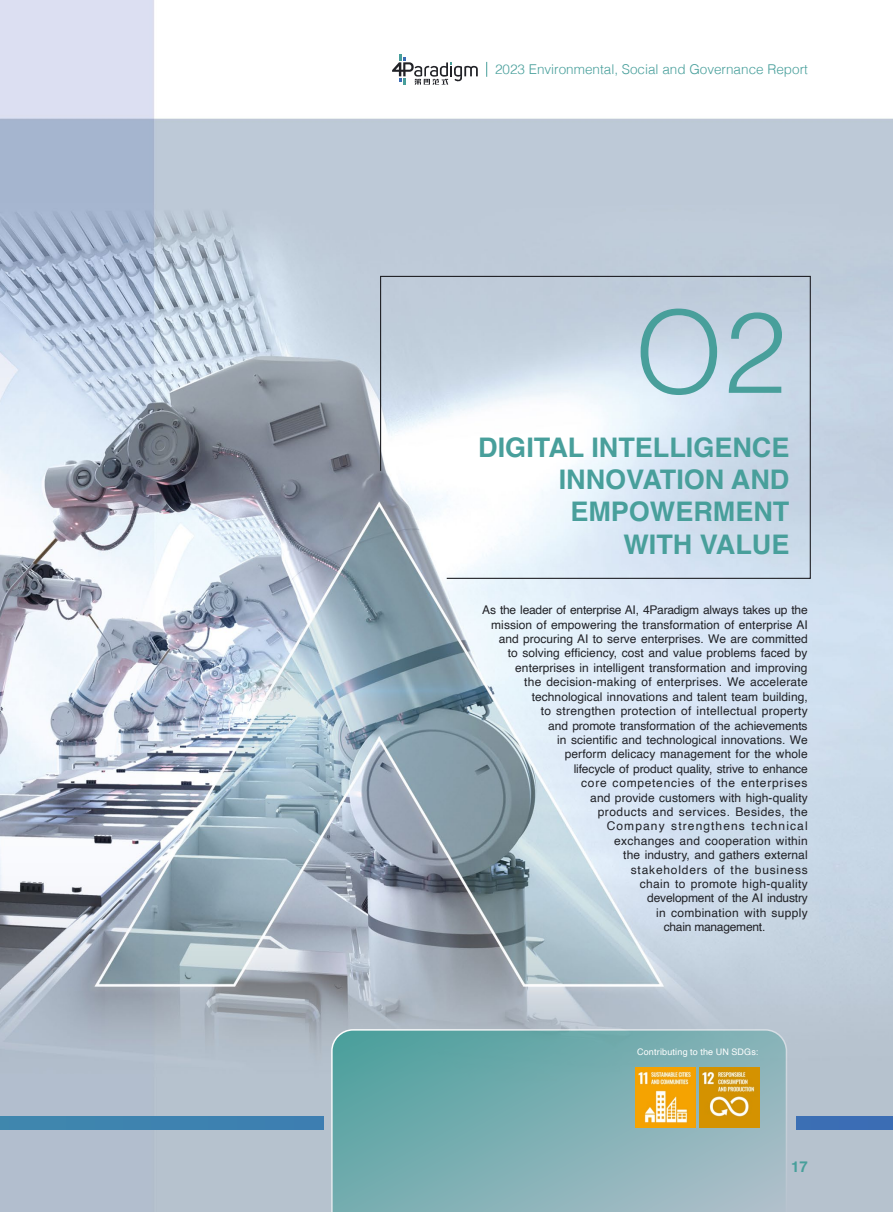
<style>
.page{position:relative;width:893px;height:1212px;background:#fff}
.page>*{position:absolute;margin:0;border:0;box-sizing:border-box;transform-origin:0 0}
.t1{font:300 114px "Helvetica";color:#489f9b}
.t2{font:700 27px/32.4px "Helvetica";color:#489f9b;text-align:right}
.t3{font:700 15px "Helvetica";color:#489f9b}
.t4{font:300 13.5px "Helvetica";color:#489f9b}
.t5{font:12px "Helvetica";letter-spacing:.005em;color:#212227}
.t6{font:12px "Helvetica";letter-spacing:.025em;color:#212227}
.t7{font:12px "Helvetica";letter-spacing:-.02em;color:#212227}
.t8{font:12px "Helvetica";letter-spacing:-.015em;color:#212227}
.t9{font:12px "Helvetica";letter-spacing:.06em;color:#212227}
.t10{font:12px "Helvetica";letter-spacing:.04em;color:#212227}
.t11{font:12px "Helvetica";letter-spacing:.09em;color:#212227}
.t12{font:12px "Helvetica";letter-spacing:.03em;color:#212227}
.t13{font:12px "Helvetica";letter-spacing:.065em;color:#212227}
.t14{font:9px "Helvetica";letter-spacing:.02em;color:#fff}
</style>
<div class="page">
<img style="left:0;top:0;width:893px;height:1212px">
<svg style="left:379px;top:275px;width:432px;height:304px"></svg>
<div style="left:796px;top:1116px;width:97px;height:13px;background:#3b6db4"></div>
<div style="left:0;top:1116px;width:323px;height:13px;background:#3e82b0"></div>
<svg style="left:392px;top:54px;width:86px;height:31px"></svg>
<svg style="left:486px;top:62px;width:1px;height:15px"></svg>
<svg style="left:330px;top:1028px;width:458px;height:184px;background:#7fb0b3"></svg>
<img style="left:699px;top:1068px;width:60px;height:59px">
<img style="left:636px;top:1068px;width:59px;height:59px">
<p class="t4" style="left:495px;top:58px;width:314px">2023 Environmental, Social and Governance Report</p>
<h1 class="t1" style="left:635px;top:255px;width:154px">O2</h1>
<h2 class="t2" style="left:478px;top:434px;width:313px">DIGITAL INTELLIGENCE<br>INNOVATION AND<br>EMPOWERMENT<br>WITH VALUE</h2>
<p class="t7" style="left:482px;top:601px;width:327px">As the leader of enterprise AI, 4Paradigm always takes up the</p>
<p class="t5" style="left:491px;top:615px;width:318px">mission of empowering the transformation of enterprise AI</p>
<p class="t5" style="left:499px;top:630px;width:310px">and procuring AI to serve enterprises. We are committed</p>
<p class="t5" style="left:508px;top:644px;width:301px">to solving efficiency, cost and value problems faced by</p>
<p class="t5" style="left:515px;top:658px;width:294px">enterprises in intelligent transformation and improving</p>
<p class="t5" style="left:524px;top:673px;width:285px">the decision-making of enterprises. We accelerate</p>
<p class="t5" style="left:532px;top:687px;width:278px">technological innovations and talent team building,</p>
<p class="t6" style="left:541px;top:702px;width:269px">to strengthen protection of intellectual property</p>
<p class="t5" style="left:548px;top:716px;width:261px">and promote transformation of the achievements</p>
<p class="t5" style="left:557px;top:730px;width:252px">in scientific and technological innovations. We</p>
<p class="t5" style="left:565px;top:745px;width:244px">perform delicacy management for the whole</p>
<p class="t8" style="left:574px;top:759px;width:235px">lifecycle of product quality, strive to enhance</p>
<p class="t9" style="left:581px;top:774px;width:228px">core competencies of the enterprises</p>
<p class="t5" style="left:590px;top:788px;width:219px">and provide customers with high-quality</p>
<p class="t10" style="left:598px;top:802px;width:212px">products and services. Besides, the</p>
<p class="t11" style="left:607px;top:817px;width:202px">Company strengthens technical</p>
<p class="t6" style="left:614px;top:831px;width:195px">exchanges and cooperation within</p>
<p class="t5" style="left:623px;top:846px;width:186px">the industry, and gathers external</p>
<p class="t13" style="left:631px;top:860px;width:179px">stakeholders of the business</p>
<p class="t12" style="left:640px;top:874px;width:170px">chain to promote high-quality</p>
<p class="t8" style="left:647px;top:889px;width:162px">development of the AI industry</p>
<p class="t6" style="left:656px;top:903px;width:153px">in combination with supply</p>
<p class="t7" style="left:664px;top:918px;width:103px">chain management.</p>
<p class="t14" style="left:637px;top:1045px;width:123px">Contributing to the UN SDGs:</p>
<p class="t3" style="left:791px;top:1157px;width:18px">17</p>
</div>
